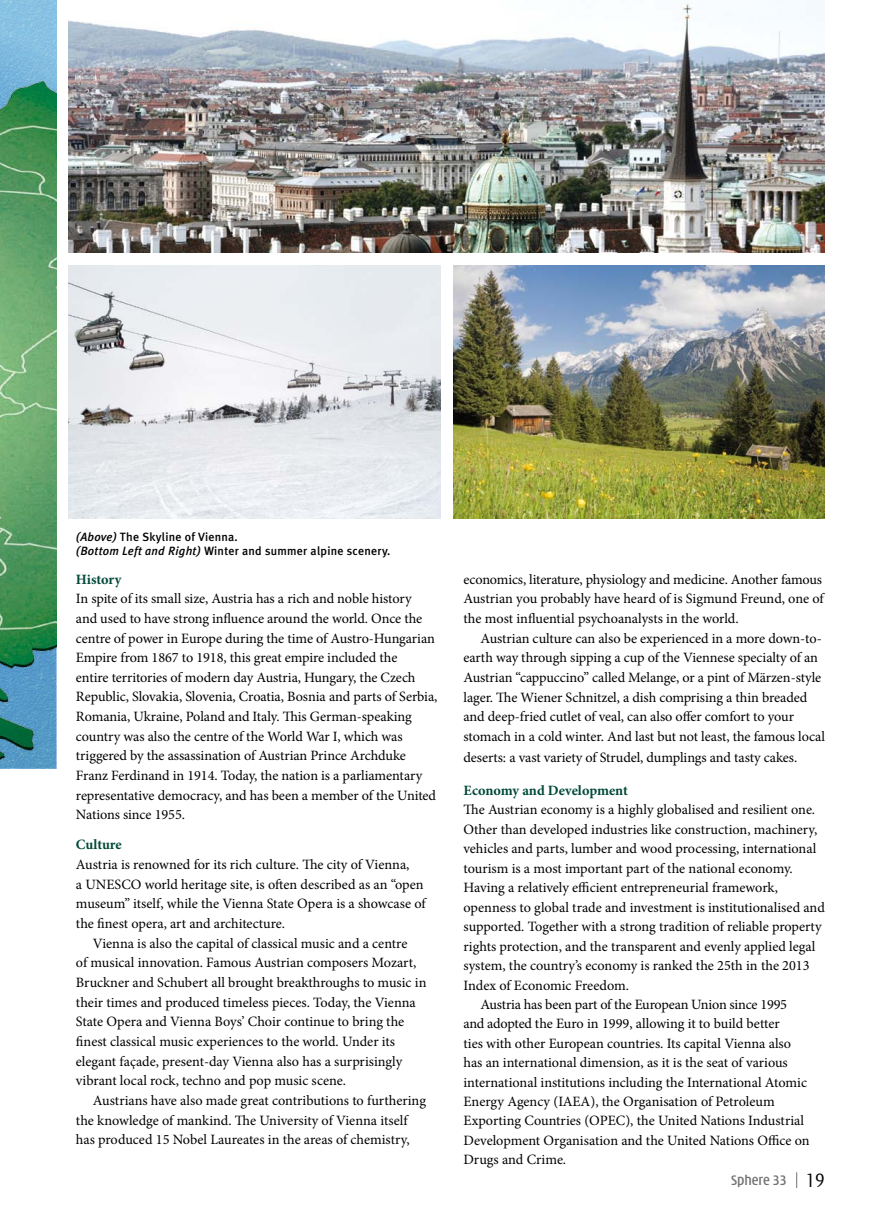
<style>
.page{position:relative;width:893px;height:1212px;background:#fff}
.page>*{position:absolute;margin:0;border:0;box-sizing:border-box;transform-origin:0 0}
.t1{font:500 condensed 15px "Modena";color:#707172}
.t2{font:14.25px/19.6px "Minion Pro";letter-spacing:-.005em;color:#000}
.t3{font:700 14.25px "Minion Pro";letter-spacing:-.005em;color:#004938}
.t4{font:500 12px/14.4px "Meta Plus";letter-spacing:.02em;color:#000}
.s1{font-style:italic}
.s2{font-weight:300;font-size:21px;color:#000}
</style>
<div class="page">
<svg style="left:796px;top:1172px;width:1px;height:16px"></svg>
<svg style="left:0;top:322px;width:56px;height:447px;background:#589d79"></svg>
<svg style="left:0;top:0;width:56px;height:322px;background:#60a485"></svg>
<img style="left:69px;top:0;width:756px;height:253px">
<img style="left:69px;top:266px;width:371px;height:253px">
<img style="left:453px;top:266px;width:372px;height:253px">
<p class="t4" style="left:76px;top:529px;width:316px"><span class="s1">(Above)</span> The Skyline of Vienna.<br><span class="s1">(Bottom Left and Right)</span> Winter and summer alpine scenery.</p>
<p class="t3" style="left:76px;top:569px;width:47px">History</p>
<p class="t2" style="left:76px;top:589px;width:363px">In spite of its small size, Austria has a rich and noble history<br>and used to have strong influence around the world. Once the centre of power in Europe during the time of Austro-Hungarian Empire from 1867 to 1918, this great empire included the<br>entire territories of modern day Austria, Hungary, the Czech Republic, Slovakia, Slovenia, Croatia, Bosnia and parts of Serbia, Romania, Ukraine, Poland and Italy. This German-speaking country was also the centre of the World War I, which was triggered by the assassination of Austrian Prince Archduke Franz Ferdinand in 1914. Today, the nation is a parliamentary representative democracy, and has been a member of the United Nations since 1955.</p>
<p class="t3" style="left:76px;top:835px;width:47px">Culture</p>
<p class="t2" style="left:76px;top:855px;width:351px">Austria is renowned for its rich culture. The city of Vienna,<br>a UNESCO world heritage site, is often described as an “open museum” itself, while the Vienna State Opera is a showcase of the finest opera, art and architecture.</p>
<p class="t2" style="left:76px;top:933px;width:352px;text-indent:17px">Vienna is also the capital of classical music and a centre<br>of musical innovation. Famous Austrian composers Mozart, Bruckner and Schubert all brought breakthroughs to music in their times and produced timeless pieces. Today, the Vienna State Opera and Vienna Boys’ Choir continue to bring the finest classical music experiences to the world. Under its elegant façade, present-day Vienna also has a surprisingly vibrant local rock, techno and pop music scene.</p>
<p class="t2" style="left:76px;top:1090px;width:352px;text-indent:17px">Austrians have also made great contributions to furthering the knowledge of mankind. The University of Vienna itself has produced 15 Nobel Laureates in the areas of chemistry,</p>
<p class="t2" style="left:463px;top:569px;width:362px;text-align:justify">economics, literature, physiology and medicine. Another famous Austrian you probably have heard of is Sigmund Freund, one of the most influential psychoanalysts in the world.</p>
<p class="t2" style="left:463px;top:628px;width:363px;text-indent:17px">Austrian culture can also be experienced in a more down-to&shy;earth way through sipping a cup of the Viennese specialty of an Austrian “cappuccino” called Melange, or a pint of Märzen-style lager. The Wiener Schnitzel, a dish comprising a thin breaded and deep-fried cutlet of veal, can also offer comfort to your stomach in a cold winter. And last but not least, the famous local</p>
<p class="t2" style="left:463px;top:747px;width:335px">deserts: a vast variety of Strudel, dumplings and tasty cakes.</p>
<p class="t3" style="left:463px;top:780px;width:166px">Economy and Development</p>
<p class="t2" style="left:463px;top:800px;width:353px">The Austrian economy is a highly globalised and resilient one.</p>
<p class="t2" style="left:463px;top:819px;width:355px">Other than developed industries like construction, machinery,</p>
<p class="t2" style="left:463px;top:839px;width:354px">vehicles and parts, lumber and wood processing, international</p>
<p class="t2" style="left:463px;top:858px;width:331px">tourism is a most important part of the national economy.</p>
<p class="t2" style="left:463px;top:878px;width:316px">Having a relatively efficient entrepreneurial framework,</p>
<p class="t2" style="left:463px;top:897px;width:363px">openness to global trade and investment is institutionalised and</p>
<p class="t2" style="left:463px;top:917px;width:360px">supported. Together with a strong tradition of reliable property</p>
<p class="t2" style="left:463px;top:936px;width:353px">rights protection, and the transparent and evenly applied legal</p>
<p class="t2" style="left:463px;top:956px;width:348px">system, the country’s economy is ranked the 25th in the 2013</p>
<p class="t2" style="left:463px;top:975px;width:167px">Index of Economic Freedom.</p>
<p class="t2" style="left:480px;top:995px;width:308px">Austria has been part of the European Union since 1995</p>
<p class="t2" style="left:463px;top:1014px;width:318px">and adopted the Euro in 1999, allowing it to build better</p>
<p class="t2" style="left:463px;top:1033px;width:329px">ties with other European countries. Its capital Vienna also</p>
<p class="t2" style="left:463px;top:1053px;width:326px">has an international dimension, as it is the seat of various</p>
<p class="t2" style="left:463px;top:1072px;width:345px">international institutions including the International Atomic</p>
<p class="t2" style="left:463px;top:1091px;width:313px">Energy Agency (IAEA), the Organisation of Petroleum</p>
<p class="t2" style="left:463px;top:1111px;width:342px">Exporting Countries (OPEC), the United Nations Industrial</p>
<p class="t2" style="left:463px;top:1130px;width:348px">Development Organisation and the United Nations Office on</p>
<p class="t2" style="left:463px;top:1149px;width:104px">Drugs and Crime.</p>
<p class="t1" style="left:731px;top:1173px;width:95px">Sphere 33 <span class="s2">19</span></p>
</div>
